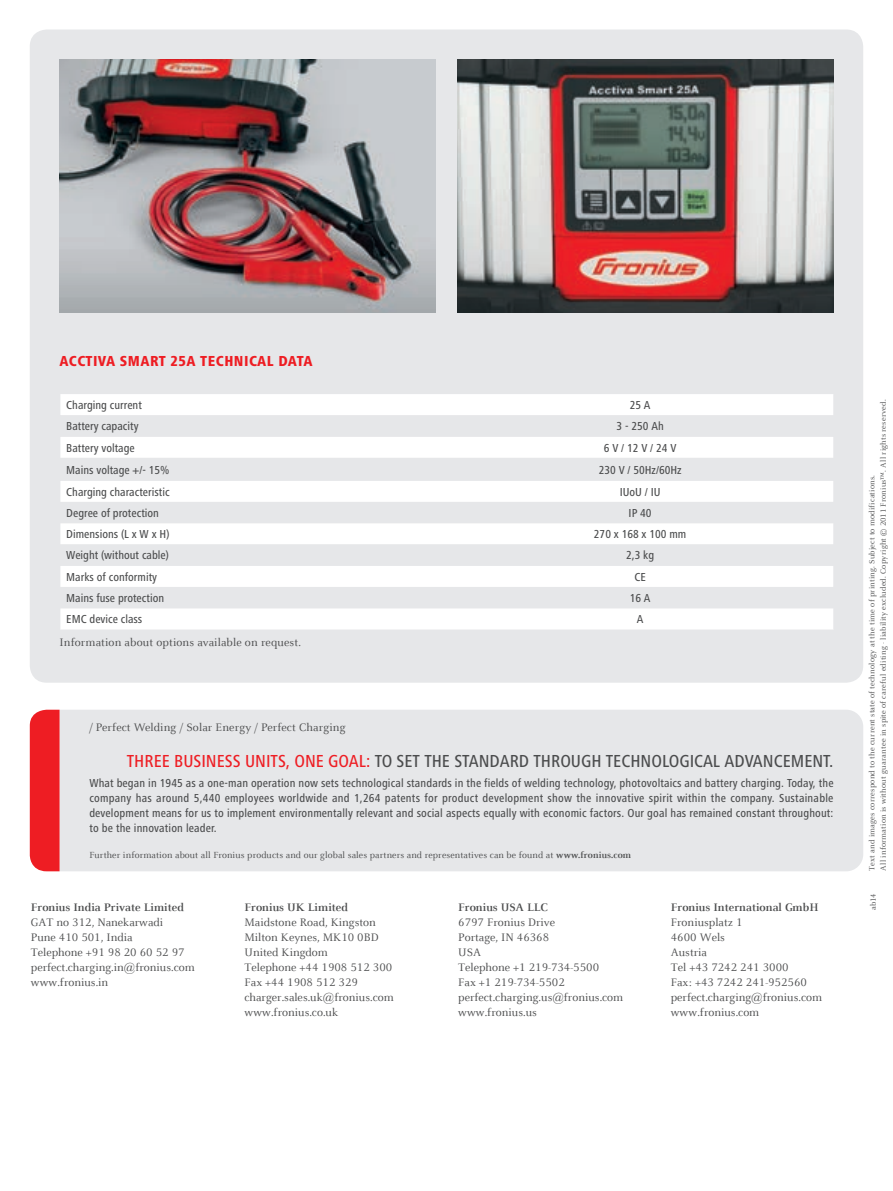
<style>
.page{position:relative;width:893px;height:1191px;background:#fff}
.page>*{position:absolute;margin:0;border:0;box-sizing:border-box;transform-origin:0 0}
.t1{font:500 condensed 18px "Frutiger Next LTW1 G";color:#4b4c4d}
.t2{font:800 condensed 15px "Frutiger Next LTW1 G";letter-spacing:.03em;color:#ee1d23}
.t3{font:500 condensed 12px/15px "Frutiger Next LTW1 G";color:#4b4c4d;text-align:justify}
.t4{font:12px/15px "Celeste Offc Pro";color:#4b4c4d}
.t5{font:700 12px "Celeste Offc Pro";color:#4b4c4d}
.t6{font:9.75px "Celeste Offc Pro";letter-spacing:.01em;color:#4b4c4d}
.t7{font:8.25px/11.2px "Celeste Offc Pro";letter-spacing:.025em;color:#4b4c4d}
.s1{color:#ee1d23}
.s2{font-weight:700}
</style>
<div class="page">
<div style="left:30px;top:30px;width:833px;height:652px;background:#e6e7e9;border-radius:17px"></div>
<div style="left:60px;top:710px;width:803px;height:161px;background:#e6e7e9"></div>
<div style="left:30px;top:709px;width:30px;height:162px;background:#ee1d23"></div>
<div style="left:61px;top:394px;width:772px;height:235px;background:#fff"></div>
<svg style="left:61px;top:415px;width:772px;height:193px"></svg>
<svg style="left:60px;top:394px;width:1px;height:235px"></svg>
<img style="left:457px;top:60px;width:376px;height:252px">
<img style="left:60px;top:60px;width:376px;height:252px">
<p class="t2" style="left:60px;top:352px;width:255px">ACCTIVA SMART 25A TECHNICAL DATA</p>
<p class="t3" style="left:66px;top:397px;width:77px">Charging current</p>
<p class="t3" style="left:630px;top:397px;width:22px">25 A</p>
<p class="t3" style="left:66px;top:419px;width:74px">Battery capacity</p>
<p class="t3" style="left:616px;top:419px;width:49px">3 - 250 Ah</p>
<p class="t3" style="left:66px;top:440px;width:70px">Battery voltage</p>
<p class="t3" style="left:604px;top:440px;width:74px">6 V / 12 V / 24 V</p>
<p class="t3" style="left:66px;top:462px;width:105px">Mains voltage +/- 15%</p>
<p class="t3" style="left:599px;top:462px;width:84px">230 V / 50Hz/60Hz</p>
<p class="t3" style="left:66px;top:484px;width:105px">Charging characteristic</p>
<p class="t3" style="left:620px;top:484px;width:42px">IUoU / IU</p>
<p class="t3" style="left:66px;top:505px;width:94px">Degree of protection</p>
<p class="t3" style="left:629px;top:505px;width:25px">IP 40</p>
<p class="t3" style="left:66px;top:526px;width:105px">Dimensions (L x W x H)</p>
<p class="t3" style="left:594px;top:526px;width:94px">270 x 168 x 100 mm</p>
<p class="t3" style="left:66px;top:548px;width:104px">Weight (without cable)</p>
<p class="t3" style="left:626px;top:548px;width:30px">2,3 kg</p>
<p class="t3" style="left:66px;top:569px;width:92px">Marks of conformity</p>
<p class="t3" style="left:634px;top:569px;width:13px">CE</p>
<p class="t3" style="left:66px;top:590px;width:99px">Mains fuse protection</p>
<p class="t3" style="left:630px;top:590px;width:22px">16 A</p>
<p class="t3" style="left:66px;top:612px;width:78px">EMC device class</p>
<p class="t3" style="left:637px;top:612px;width:8px">A</p>
<p class="t4" style="left:60px;top:634px;width:243px">Information about options available on request.</p>
<p class="t4" style="left:89px;top:719px;width:258px">/ Perfect Welding / Solar Energy / Perfect Charging</p>
<h1 class="t1" style="left:127px;top:751px;width:708px"><span class="s1">THREE BUSINESS UNITS, ONE GOAL:</span> TO SET THE STANDARD THROUGH TECHNOLOGICAL ADVANCEMENT.</h1>
<p class="t3" style="left:89px;top:775px;width:746px">What began in 1945 as a one-man operation now sets technological standards in the fields of welding technology, photovoltaics and battery charging. Today, the company has around 5,440 employees worldwide and 1,264 patents for product development show the innovative spirit within the company. Sustainable development means for us to implement environmentally relevant and social aspects equally with economic factors. Our goal has remained constant throughout: to be the innovation leader.</p>
<p class="t6" style="left:89px;top:849px;width:543px">Further information about all Fronius products and our global sales partners and representatives can be found at <span class="s2">www.fronius.com</span></p>
<p class="t7" style="left:866px;top:870px;width:472px;rotate:-90deg">Text and images correspond to the current state of technology at the time of printing. Subject to modifications.<br>All information is without guarantee in spite of careful editing - liability excluded. Copyright © 2011 Fronius™. All rights reserved.</p>
<p class="t5" style="left:31px;top:899px;width:155px">Fronius India Private Limited</p>
<p class="t4" style="left:31px;top:914px;width:165px">GAT no 312, Nanekarwadi<br>Pune 410 501, India<br>Telephone +91 98 20 60 52 97 perfect.charging.in@fronius.com www.fronius.in</p>
<p class="t5" style="left:244px;top:899px;width:105px">Fronius UK Limited</p>
<p class="t4" style="left:244px;top:914px;width:151px">Maidstone Road, Kingston<br>Milton Keynes, MK10 0BD<br>United Kingdom<br>Telephone +44 1908 512 300<br>Fax +44 1908 512 329 charger.sales.uk@fronius.com www.fronius.co.uk</p>
<p class="t5" style="left:458px;top:899px;width:91px">Fronius USA LLC</p>
<p class="t7" style="left:868px;top:910px;width:18px;rotate:-90deg">ab14</p>
<p class="t4" style="left:458px;top:914px;width:167px">6797 Fronius Drive<br>Portage, IN 46368<br>USA<br>Telephone +1 219-734-5500<br>Fax +1 219-734-5502 perfect.charging.us@fronius.com www.fronius.us</p>
<p class="t5" style="left:671px;top:899px;width:149px">Fronius International GmbH</p>
<p class="t4" style="left:671px;top:914px;width:153px">Froniusplatz 1<br>4600 Wels<br>Austria<br>Tel +43 7242 241 3000<br>Fax: +43 7242 241-952560 perfect.charging@fronius.com www.fronius.com</p>
</div>
